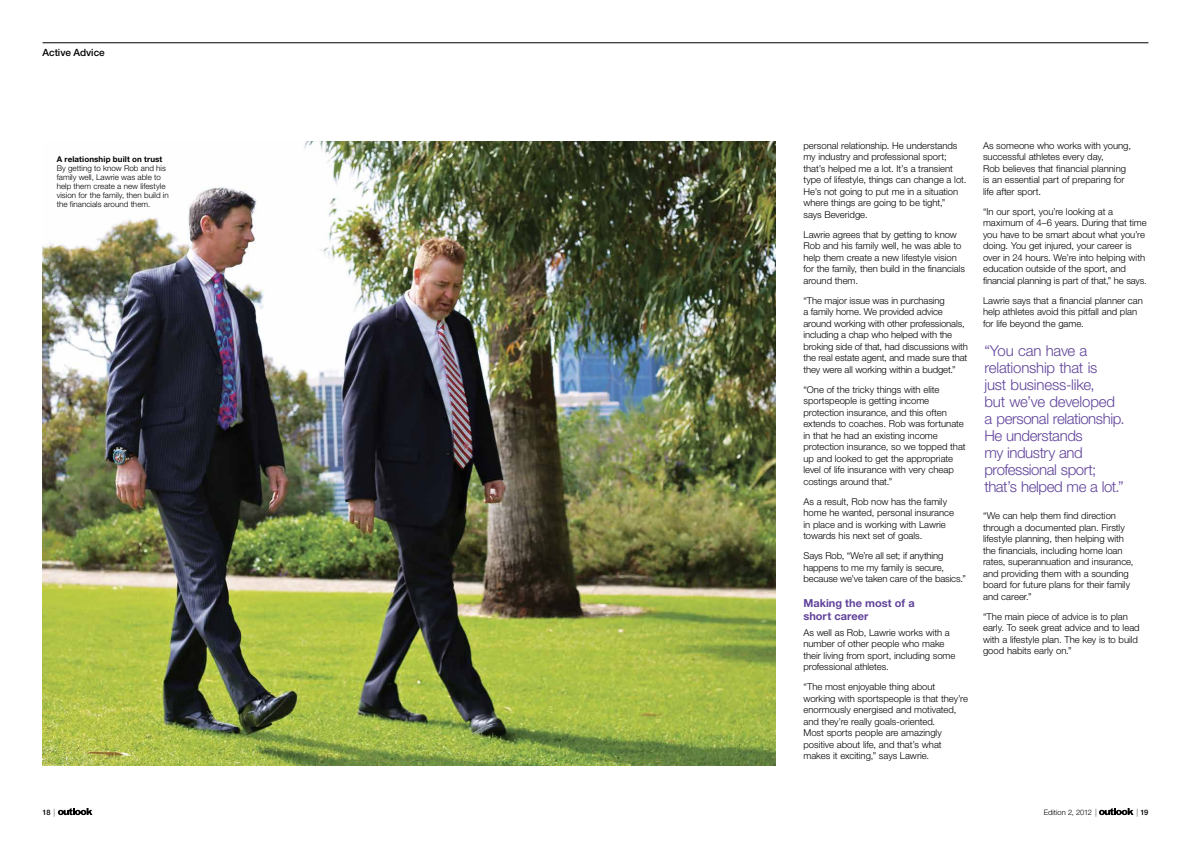
<style>
.page{position:relative;width:1191px;height:842px;background:#fff}
.page>*{position:absolute;margin:0;border:0;box-sizing:border-box;transform-origin:0 0}
.t1{font:300 15px/17px "Helvetica Neue LT Std";letter-spacing:-.025em;color:#61439a}
.t2{font:700 11px/12.5px "Helvetica Neue LT Std";color:#61439a}
.t3{font:500 10px "Helvetica Neue LT Std";letter-spacing:-.005em;color:#000}
.t4{font:300 9.5px/11.5px "Helvetica Neue LT Std";letter-spacing:-.005em;color:#000}
.t5{font:300 8px/9px "Helvetica Neue LT Std";letter-spacing:.005em;color:#000}
.t6{font:700 8px "Helvetica Neue LT Std";letter-spacing:.015em;color:#000}
.t7{font:300 7.5px "Helvetica Neue LT Std";letter-spacing:-.005em;color:#000}
.t8{font:500 7.5px "Helvetica Neue LT Std";color:#000}
.s1{font-weight:100;font-size:8px}
</style>
<div class="page">
<svg style="left:58px;top:808px;width:34px;height:7px"></svg>
<svg style="left:1099px;top:808px;width:34px;height:7px"></svg>
<img style="left:43px;top:142px;width:732px;height:623px">
<hr style="left:43px;top:43px;width:165px;height:1px;background:#000">
<hr style="left:208px;top:43px;width:940px;height:1px;background:#000">
<p class="t3" style="left:43px;top:46px;width:64px">Active Advice</p>
<p class="t6" style="left:57px;top:154px;width:107px">A relationship built on trust</p>
<p class="t5" style="left:57px;top:163px;width:113px">By getting to know Rob and his family well, Lawrie was able to help them create a new lifestyle vision for the family, then build in the financials around them.</p>
<p class="t4" style="left:803px;top:139px;width:164px">personal relationship. He understands my industry and professional sport; that’s helped me a lot. It’s a transient type of lifestyle, things can change a lot.<br>He’s not going to put me in a situation where things are going to be tight,”<br>says Beveridge.</p>
<p class="t4" style="left:803px;top:228px;width:163px">Lawrie agrees that by getting to know Rob and his family well, he was able to help them create a new lifestyle vision for the family, then build in the financials around them.</p>
<p class="t4" style="left:803px;top:294px;width:166px">“The major issue was in purchasing<br>a family home. We provided advice around working with other professionals, including a chap who helped with the broking side of that, had discussions with the real estate agent, and made sure that they were all working within a budget.”</p>
<p class="t4" style="left:803px;top:383px;width:164px">“One of the tricky things with elite sportspeople is getting income protection insurance, and this often extends to coaches. Rob was fortunate in that he had an existing income protection insurance, so we topped that up and looked to get the appropriate level of life insurance with very cheap costings around that.”</p>
<p class="t4" style="left:803px;top:495px;width:152px">As a result, Rob now has the family home he wanted, personal insurance in place and is working with Lawrie towards his next set of goals.</p>
<p class="t4" style="left:803px;top:550px;width:164px">Says Rob, “We’re all set; if anything happens to me my family is secure, because we’ve taken care of the basics.”</p>
<p class="t2" style="left:803px;top:597px;width:113px">Making the most of a short career</p>
<p class="t4" style="left:803px;top:626px;width:153px">As well as Rob, Lawrie works with a number of other people who make their living from sport, including some professional athletes.</p>
<p class="t4" style="left:803px;top:681px;width:166px">“The most enjoyable thing about working with sportspeople is that they’re enormously energised and motivated, and they’re really goals-oriented.<br>Most sports people are amazingly positive about life, and that’s what makes it exciting,” says Lawrie.</p>
<p class="t4" style="left:983px;top:139px;width:149px">As someone who works with young, successful athletes every day,<br>Rob believes that financial planning is an essential part of preparing for life after sport.</p>
<p class="t4" style="left:983px;top:205px;width:165px">“In our sport, you’re looking at a maximum of 4–6 years. During that time you have to be smart about what you’re doing. You get injured, your career is over in 24 hours. We’re into helping with education outside of the sport, and financial planning is part of that,” he says.</p>
<p class="t4" style="left:983px;top:294px;width:161px">Lawrie says that a financial planner can help athletes avoid this pitfall and plan for life beyond the game.</p>
<h1 class="t1" style="left:984px;top:341px;width:142px">“You can have a relationship that is<br>just business-like,<br>but we’ve developed a personal relationship.<br>He understands<br>my industry and professional sport; that’s helped me a lot.”</h1>
<p class="t4" style="left:983px;top:510px;width:152px">“We can help them find direction through a documented plan. Firstly lifestyle planning, then helping with the financials, including home loan rates, superannuation and insurance, and providing them with a sounding board for future plans for their family and career.”</p>
<p class="t4" style="left:983px;top:610px;width:158px">“The main piece of advice is to plan early. To seek great advice and to lead with a lifestyle plan. The key is to build good habits early on.”</p>
<p class="t8" style="left:43px;top:808px;width:14px">18 <span class="s1">|</span></p>
<p class="t7" style="left:1043px;top:808px;width:55px">Edition 2, 2012 <span class="s1">|</span></p>
<p class="t8" style="left:1136px;top:808px;width:13px"><span class="s1">|</span> 19</p>
</div>
